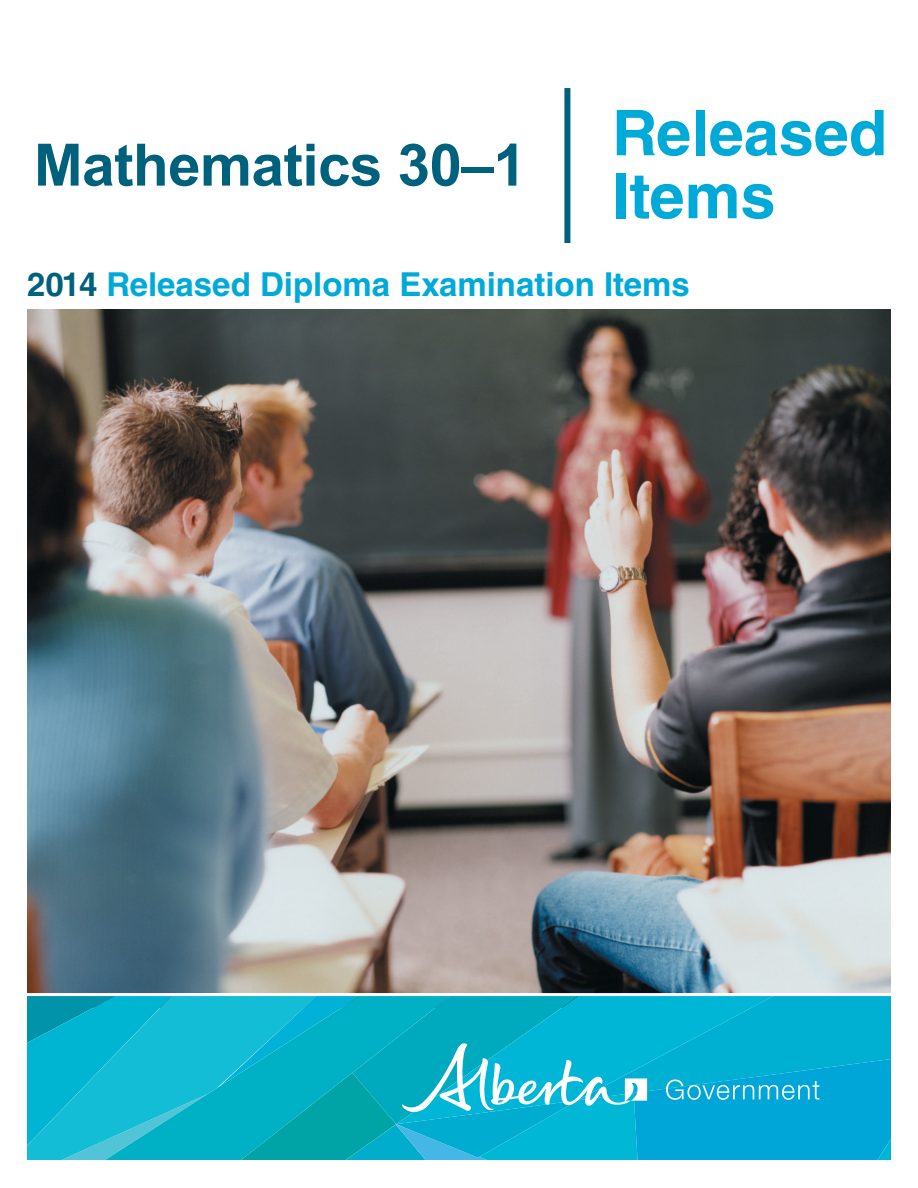
<style>
.page{position:relative;width:918px;height:1188px;background:#fff}
.page>*{position:absolute;margin:0;border:0;box-sizing:border-box;transform-origin:0 0}
.t1{font:700 63px/63px "Helvetica LT Std";color:#00aad8}
.t2{font:700 58.5px "Arial";letter-spacing:-.01em;color:#00617d}
.t3{font:700 33px "Helvetica LT Std";color:#00aad8}
.s1{color:#00617d}
</style>
<div class="page">
<img style="left:27px;top:309px;width:864px;height:684px">
<div style="left:564px;top:88px;width:6px;height:155px;background:#00617d"></div>
<svg style="left:27px;top:996px;width:864px;height:163px;background:#0bb2cf"></svg>
<p class="t2" style="left:34px;top:126px;width:493px">Mathematics 30–1</p>
<p class="t1" style="left:612px;top:101px;width:277px">Released<br>Items</p>
<p class="t3" style="left:27px;top:264px;width:664px"><span class="s1">2014</span> Released Diploma Examination Items</p>
</div>
